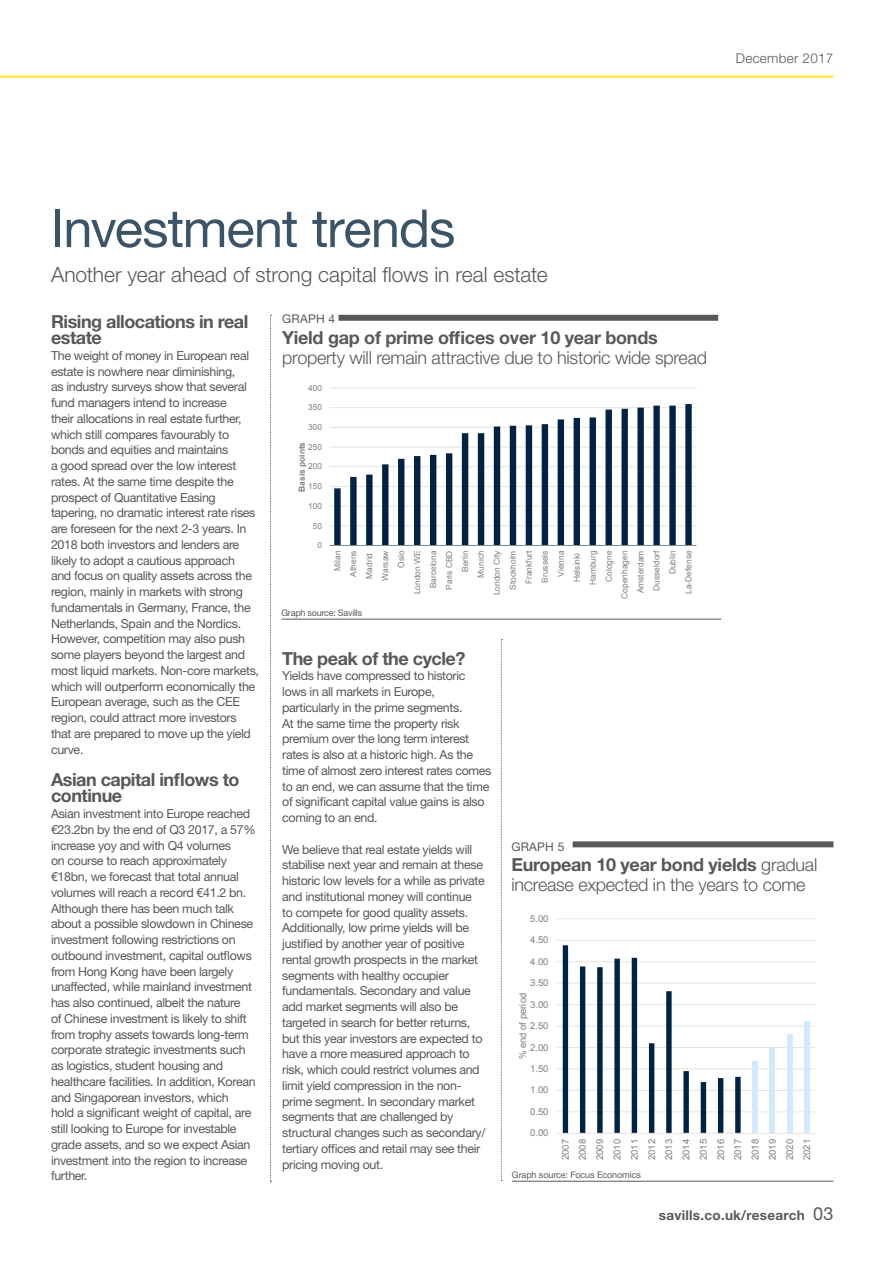
<style>
.page{position:relative;width:893px;height:1263px;background:#fff}
.page>*{position:absolute;margin:0;border:0;box-sizing:border-box;transform-origin:0 0}
.H_Headline{font:52.5px "Helvetica Neue LT Std";letter-spacing:-.02em;color:#3b5568}
.H_Strap{font:300 21px "Helvetica Neue LT Std";letter-spacing:-.005em;color:#57585a}
.H_GraphHeader{font:300 18px/20.2px "Helvetica Neue LT Std";letter-spacing:-.015em;color:#57585a}
.H_Body{font:700 18px/16.5px "Helvetica Neue LT Std";letter-spacing:-.025em;color:#57585a}
.H_GraphName{font:300 18px/20.2px "Helvetica Neue LT Std";letter-spacing:-.015em;color:#57585a}
.t1{font:700 13.5px "Helvetica Neue LT Std";letter-spacing:.02em;color:#57585a}
.t2{font:300 13.5px "Helvetica Neue LT Std";letter-spacing:.02em;color:#57585a}
.H_Body-2{font:12.45px/15.8px "Helvetica Neue LT Std";letter-spacing:-.025em;color:#57585a}
.H_GraphName-2{font:12px "Helvetica Neue LT Std";letter-spacing:.02em;color:#57585a}
.t3{font:9.45px/17.2px "Arial";color:#7f7f7f;text-align:justify}
.H_GraphSource{font:9px "Helvetica Neue LT Std";letter-spacing:-.01em;color:#57585a}
.t4{font:8.4px "Arial";color:#7f7f7f}
.t5{font:700 8.4px "Arial";color:#7f7f7f}
.s1{font-weight:700}
.s2{font-weight:400;font-size:18px}
</style>
<div class="page">
<hr style="left:0;top:75px;width:833px;height:3px;background:#ffe94d">
<div style="left:338px;top:315px;width:380px;height:6px;background:#57585a"></div>
<hr style="left:281px;top:619px;width:440px;height:1px;background:#57585a">
<hr style="left:329px;top:526px;width:367px;height:1px;background:#eae4da">
<hr style="left:329px;top:506px;width:367px;height:1px;background:#eae4da">
<hr style="left:329px;top:486px;width:367px;height:1px;background:#eae4da">
<hr style="left:329px;top:466px;width:367px;height:1px;background:#eae4da">
<hr style="left:329px;top:447px;width:367px;height:1px;background:#eae4da">
<hr style="left:329px;top:427px;width:367px;height:1px;background:#eae4da">
<hr style="left:329px;top:407px;width:367px;height:1px;background:#eae4da">
<hr style="left:329px;top:388px;width:367px;height:1px;background:#eae4da">
<svg style="left:334px;top:404px;width:358px;height:141px"></svg>
<hr style="left:329px;top:545px;width:367px;height:1px;background:#898c93">
<div style="left:573px;top:841px;width:260px;height:6px;background:#57585a"></div>
<hr style="left:512px;top:1181px;width:321px;height:1px;background:#57585a">
<hr style="left:557px;top:1111px;width:259px;height:1px;background:#eae4da">
<hr style="left:557px;top:1090px;width:259px;height:1px;background:#eae4da">
<hr style="left:557px;top:1069px;width:259px;height:1px;background:#eae4da">
<hr style="left:557px;top:1047px;width:259px;height:1px;background:#eae4da">
<hr style="left:557px;top:1026px;width:259px;height:1px;background:#eae4da">
<hr style="left:557px;top:1004px;width:259px;height:1px;background:#eae4da">
<hr style="left:557px;top:983px;width:259px;height:1px;background:#eae4da">
<hr style="left:557px;top:961px;width:259px;height:1px;background:#eae4da">
<hr style="left:557px;top:940px;width:259px;height:1px;background:#eae4da">
<hr style="left:557px;top:918px;width:259px;height:1px;background:#eae4da">
<div style="left:752px;top:1061px;width:6px;height:72px;background:#d3e9ff"></div>
<div style="left:770px;top:1047px;width:5px;height:86px;background:#d3e9ff"></div>
<div style="left:787px;top:1034px;width:5px;height:99px;background:#d3e9ff"></div>
<div style="left:804px;top:1021px;width:6px;height:112px;background:#d3e9ff"></div>
<svg style="left:563px;top:945px;width:178px;height:188px"></svg>
<hr style="left:557px;top:1133px;width:259px;height:1px;background:#eae4da">
<svg style="left:270px;top:315px;width:1px;height:867px"></svg>
<svg style="left:501px;top:639px;width:1px;height:542px"></svg>
<p class="t2" style="left:736px;top:50px;width:99px">December 2017</p>
<p class="H_Headline" style="left:51px;top:197px;width:406px">Investment trends</p>
<p class="H_Strap" style="left:51px;top:262px;width:498px">Another year ahead of strong capital flows in real estate</p>
<p class="H_GraphName-2" style="left:282px;top:312px;width:54px">GRAPH 4</p>
<p class="H_GraphHeader" style="left:282px;top:327px;width:426px"><span class="s1">Yield gap of prime offices over 10 year bonds </span>property will remain attractive due to historic wide spread</p>
<p class="H_Body" style="left:51px;top:312px;width:199px">Rising allocations in real estate</p>
<p class="H_Body-2" style="left:51px;top:347px;width:210px">The weight of money in European real estate is nowhere near diminishing,<br>as industry surveys show that several fund managers intend to increase<br>their allocations in real estate further, which still compares favourably to bonds and equities and maintains<br>a good spread over the low interest rates. At the same time despite the prospect of Quantitative Easing tapering, no dramatic interest rate rises are foreseen for the next 2-3 years. In 2018 both investors and lenders are likely to adopt a cautious approach<br>and focus on quality assets across the region, mainly in markets with strong fundamentals in Germany, France, the Netherlands, Spain and the Nordics.<br>However, competition may also push some players beyond the largest and most liquid markets. Non-core markets, which will outperform economically the European average, such as the CEE region, could attract more investors that are prepared to move up the yield curve.</p>
<p class="H_Body" style="left:51px;top:771px;width:190px">Asian capital inflows to continue</p>
<p class="H_Body-2" style="left:51px;top:806px;width:206px">Asian investment into Europe reached €23.2bn by the end of Q3 2017, a 57% increase yoy and with Q4 volumes<br>on course to reach approximately €18bn, we forecast that total annual volumes will reach a record €41.2 bn.<br>Although there has been much talk about a possible slowdown in Chinese investment following restrictions on outbound investment, capital outflows from Hong Kong have been largely unaffected, while mainland investment has also continued, albeit the nature<br>of Chinese investment is likely to shift from trophy assets towards long-term corporate strategic investments such as logistics, student housing and healthcare facilities. In addition, Korean and Singaporean investors, which<br>hold a significant weight of capital, are still looking to Europe for investable grade assets, and so we expect Asian investment into the region to increase further.</p>
<p class="t4" style="left:308px;top:382px;width:15px">400</p>
<p class="t4" style="left:308px;top:402px;width:15px">350</p>
<p class="t4" style="left:308px;top:422px;width:15px">300</p>
<p class="t5" style="left:296px;top:492px;width:51px;rotate:-90deg">Basis points</p>
<p class="t4" style="left:308px;top:441px;width:15px">250</p>
<p class="t4" style="left:308px;top:461px;width:15px">200</p>
<p class="t4" style="left:308px;top:481px;width:15px">150</p>
<p class="t4" style="left:308px;top:500px;width:15px">100</p>
<p class="t4" style="left:313px;top:520px;width:11px">50</p>
<p class="t4" style="left:318px;top:540px;width:6px">0</p>
<p class="t4" style="left:332px;top:571px;width:22px;rotate:-90deg">Milan</p>
<p class="t4" style="left:348px;top:577px;width:28px;rotate:-90deg">Athens</p>
<p class="t4" style="left:364px;top:578px;width:27px;rotate:-90deg">Madrid</p>
<p class="t4" style="left:380px;top:581px;width:32px;rotate:-90deg">Warsaw</p>
<p class="t4" style="left:396px;top:568px;width:19px;rotate:-90deg">Oslo</p>
<p class="t4" style="left:412px;top:594px;width:45px;rotate:-90deg">London WE</p>
<p class="t4" style="left:428px;top:588px;width:39px;rotate:-90deg">Barcelona</p>
<p class="t4" style="left:444px;top:590px;width:41px;rotate:-90deg">Paris CBD</p>
<p class="t4" style="left:460px;top:572px;width:23px;rotate:-90deg">Berlin</p>
<p class="t4" style="left:475px;top:578px;width:29px;rotate:-90deg">Munich</p>
<p class="t4" style="left:491px;top:595px;width:46px;rotate:-90deg">London City</p>
<p class="t4" style="left:507px;top:590px;width:41px;rotate:-90deg">Stockholm</p>
<p class="t4" style="left:523px;top:584px;width:35px;rotate:-90deg">Frankfurt</p>
<p class="t4" style="left:539px;top:583px;width:34px;rotate:-90deg">Brussels</p>
<p class="t4" style="left:555px;top:577px;width:28px;rotate:-90deg">Vienna</p>
<p class="t4" style="left:571px;top:582px;width:31px;rotate:-90deg">Helsinki</p>
<p class="t4" style="left:587px;top:585px;width:36px;rotate:-90deg">Hamburg</p>
<p class="t4" style="left:603px;top:582px;width:33px;rotate:-90deg">Cologne</p>
<p class="t4" style="left:619px;top:598px;width:49px;rotate:-90deg">Copenhagen</p>
<p class="t4" style="left:635px;top:593px;width:44px;rotate:-90deg">Amsterdam</p>
<p class="t4" style="left:651px;top:591px;width:42px;rotate:-90deg">Dusseldorf</p>
<p class="t4" style="left:667px;top:574px;width:25px;rotate:-90deg">Dublin</p>
<p class="t4" style="left:683px;top:594px;width:45px;rotate:-90deg">La-Defense</p>
<p class="H_GraphSource" style="left:281px;top:607px;width:82px">Graph source: Savills</p>
<p class="H_Body" style="left:282px;top:650px;width:185px">The peak of the cycle?</p>
<p class="H_Body-2" style="left:282px;top:668px;width:211px">Yields have compressed to historic lows in all markets in Europe, particularly in the prime segments.<br>At the same time the property risk premium over the long term interest rates is also at a historic high. As the time of almost zero interest rates comes to an end, we can assume that the time of significant capital value gains is also coming to an end.</p>
<p class="H_Body-2" style="left:282px;top:841px;width:205px">We believe that real estate yields will stabilise next year and remain at these historic low levels for a while as private and institutional money will continue to compete for good quality assets.<br>Additionally, low prime yields will be justified by another year of positive rental growth prospects in the market segments with healthy occupier fundamentals. Secondary and value add market segments will also be targeted in search for better returns, but this year investors are expected to have a more measured approach to risk, which could restrict volumes and limit yield compression in the non&shy;prime segment. In secondary market segments that are challenged by structural changes such as secondary/ tertiary offices and retail may see their pricing moving out.</p>
<p class="H_GraphName-2" style="left:511px;top:839px;width:54px">GRAPH 5</p>
<p class="H_GraphName" style="left:511px;top:854px;width:307px"><span class="s1">European 10 year bond yields</span> gradual increase expected in the years to come</p>
<p class="t3" style="left:530px;top:910px;width:20px">5.00</p>
<p class="t3" style="left:530px;top:931px;width:20px">4.50</p>
<p class="t3" style="left:530px;top:953px;width:20px">4.00</p>
<p class="t3" style="left:530px;top:974px;width:20px">3.50</p>
<p class="t3" style="left:514px;top:1059px;width:68px;rotate:-90deg">% end of period</p>
<p class="t3" style="left:530px;top:996px;width:20px">3.00</p>
<p class="t3" style="left:530px;top:1017px;width:20px">2.50</p>
<p class="t3" style="left:530px;top:1039px;width:20px">2.00</p>
<p class="t3" style="left:530px;top:1060px;width:20px">1.50</p>
<p class="t3" style="left:530px;top:1081px;width:20px">1.00</p>
<p class="t3" style="left:530px;top:1103px;width:20px">0.50</p>
<p class="t3" style="left:530px;top:1124px;width:20px">0.00</p>
<p class="t3" style="left:557px;top:1160px;width:23px;rotate:-90deg">2007<br>2008<br>2009<br>2010<br>2011<br>2012<br>2013<br>2014<br>2015<br>2016<br>2017<br>2018<br>2019<br>2020<br>2021</p>
<p class="H_GraphSource" style="left:512px;top:1169px;width:131px">Graph source: Focus Economics</p>
<p class="t1" style="left:659px;top:1207px;width:176px">savills.co.uk/research <span class="s2">03</span></p>
</div>
